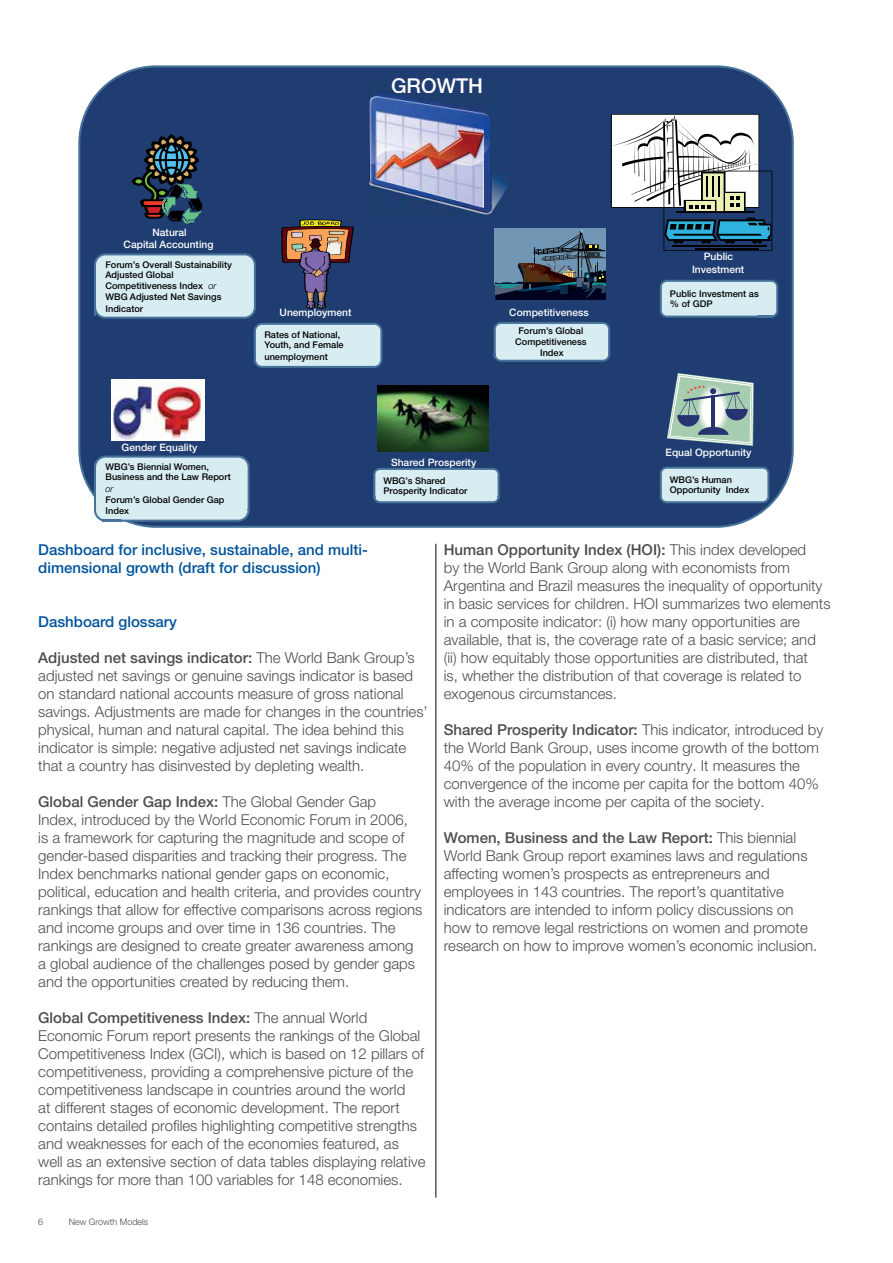
<style>
.page{position:relative;width:893px;height:1263px;background:#fff}
.page>*{position:absolute;margin:0;border:0;box-sizing:border-box;transform-origin:0 0}
.t1{font:500 20.55px "Helvetica Neue LT Pro";color:#fff}
.t2{font:300 15px/18px "Helvetica Neue LT Pro";color:#4d4d4f}
.t3{font:500 15px/18px "Helvetica Neue LT Pro";color:#00539b}
.t4{font:500 10.2px/12.3px "Helvetica Neue LT Pro";color:#fff;text-align:center}
.t5{font:500 9.15px/10.2px "Helvetica Neue LT Pro";color:#000}
.t6{font:italic 300 9.15px "Helvetica Neue LT Pro";color:#000}
.t7{font:300 9px "Helvetica Neue LT Pro";color:#4d4d4f}
.s1{font-weight:300;font-style:italic}
.s2{font-weight:500}
</style>
<div class="page">
<svg style="left:78px;top:65px;width:716px;height:463px;background:#274475"></svg>
<svg style="left:611px;top:114px;width:161px;height:137px"></svg>
<svg style="left:667px;top:373px;width:86px;height:73px;background:#8da7a9"></svg>
<img style="left:112px;top:379px;width:93px;height:62px">
<img style="left:378px;top:385px;width:111px;height:66px">
<img style="left:369px;top:81px;width:138px;height:138px">
<img style="left:392px;top:81px;width:89px;height:12px">
<svg style="left:494px;top:322px;width:116px;height:40px;background:#c3dbe4"></svg>
<svg style="left:373px;top:468px;width:127px;height:35px;background:#c2dae3"></svg>
<svg style="left:660px;top:467px;width:109px;height:36px;background:#c4dce5"></svg>
<svg style="left:94px;top:135px;width:288px;height:233px;background:#4c6487"></svg>
<svg style="left:94px;top:456px;width:156px;height:66px;background:#cae1e8"></svg>
<svg style="left:660px;top:280px;width:118px;height:38px;background:#c2dae3"></svg>
<svg style="left:495px;top:229px;width:110px;height:71px;background:#485e72"></svg>
<hr style="left:436px;top:544px;width:1px;height:653px;background:#000">
<h1 class="t1" style="left:391px;top:73px;width:93px">GROWTH</h1>
<p class="t4" style="left:124px;top:226px;width:91px">Natural<br>Capital Accounting</p>
<p class="t5" style="left:105px;top:259px;width:128px">Forum’s Overall Sustainability<br>Adjusted Global</p>
<p class="t5" style="left:105px;top:280px;width:118px;line-height:11.2px">Competitiveness Index <span class="s1">or<br></span>WBG Adjusted Net Savings<br>Indicator</p>
<p class="t4" style="left:280px;top:306px;width:73px">Unemployment</p>
<p class="t5" style="left:264px;top:329px;width:81px">Rates of National,<br>Youth, and Female</p>
<p class="t5" style="left:264px;top:351px;width:65px">unemployment</p>
<p class="t4" style="left:509px;top:306px;width:81px">Competitiveness</p>
<p class="t5" style="left:515px;top:326px;width:73px;text-align:center">Forum’s Global<br>Competitiveness</p>
<p class="t5" style="left:540px;top:347px;width:25px">Index</p>
<p class="t4" style="left:692px;top:250px;width:54px">Public<br>Investment</p>
<p class="t5" style="left:670px;top:288px;width:90px">Public Investment as % of GDP</p>
<p class="t4" style="left:122px;top:441px;width:77px">Gender Equality</p>
<p class="t5" style="left:106px;top:462px;width:127px">WBG’s Biennial Women,<br>Business and the Law Report</p>
<p class="t6" style="left:106px;top:483px;width:10px">or</p>
<p class="t5" style="left:106px;top:494px;width:121px;line-height:11.2px">Forum’s Global Gender Gap<br>Index</p>
<p class="t4" style="left:391px;top:456px;width:87px">Shared Prosperity</p>
<p class="t4" style="left:665px;top:446px;width:88px">Equal Opportunity</p>
<p class="t5" style="left:383px;top:475px;width:86px">WBG’s Shared<br>Prosperity Indicator</p>
<p class="t5" style="left:670px;top:475px;width:81px">WBG’s Human<br>Opportunity Index</p>
<p class="t3" style="left:38px;top:540px;width:331px">Dashboard for inclusive, sustainable, and multi&shy;dimensional growth (draft for discussion)</p>
<p class="t3" style="left:38px;top:612px;width:140px">Dashboard glossary</p>
<p class="t2" style="left:38px;top:648px;width:391px"><span class="s2">Adjusted net savings indicator:</span> The World Bank Group’s adjusted net savings or genuine savings indicator is based on standard national accounts measure of gross national savings. Adjustments are made for changes in the countries’ physical, human and natural capital. The idea behind this indicator is simple: negative adjusted net savings indicate that a country has disinvested by depleting wealth.</p>
<p class="t2" style="left:38px;top:792px;width:385px"><span class="s2">Global Gender Gap Index:</span> The Global Gender Gap<br>Index, introduced by the World Economic Forum in 2006,<br>is a framework for capturing the magnitude and scope of gender-based disparities and tracking their progress. The Index benchmarks national gender gaps on economic, political, education and health criteria, and provides country rankings that allow for effective comparisons across regions and income groups and over time in 136 countries. The rankings are designed to create greater awareness among a global audience of the challenges posed by gender gaps and the opportunities created by reducing them.</p>
<p class="t2" style="left:38px;top:1008px;width:389px"><span class="s2">Global Competitiveness Index:</span> The annual World Economic Forum report presents the rankings of the Global Competitiveness Index (GCI), which is based on 12 pillars of competitiveness, providing a comprehensive picture of the competitiveness landscape in countries around the world<br>at different stages of economic development. The report contains detailed profiles highlighting competitive strengths and weaknesses for each of the economies featured, as well as an extensive section of data tables displaying relative rankings for more than 100 variables for 148 economies.</p>
<p class="t7" style="left:38px;top:1216px;width:7px">6</p>
<p class="t7" style="left:69px;top:1216px;width:81px">New Growth Models</p>
<p class="t2" style="left:444px;top:540px;width:388px"><span class="s2">Human Opportunity Index (HOI):</span> This index developed<br>by the World Bank Group along with economists from Argentina and Brazil measures the inequality of opportunity in basic services for children. HOI summarizes two elements in a composite indicator: (i) how many opportunities are available, that is, the coverage rate of a basic service; and (ii) how equitably those opportunities are distributed, that<br>is, whether the distribution of that coverage is related to exogenous circumstances.</p>
<p class="t2" style="left:444px;top:720px;width:381px"><span class="s2">Shared Prosperity Indicator:</span> This indicator, introduced by the World Bank Group, uses income growth of the bottom 40% of the population in every country. It measures the convergence of the income per capita for the bottom 40% with the average income per capita of the society.</p>
<p class="t2" style="left:444px;top:828px;width:375px"><span class="s2">Women, Business and the Law Report:</span> This biennial World Bank Group report examines laws and regulations affecting women’s prospects as entrepreneurs and employees in 143 countries. The report’s quantitative indicators are intended to inform policy discussions on how to remove legal restrictions on women and promote research on how to improve women’s economic inclusion.</p>
</div>
